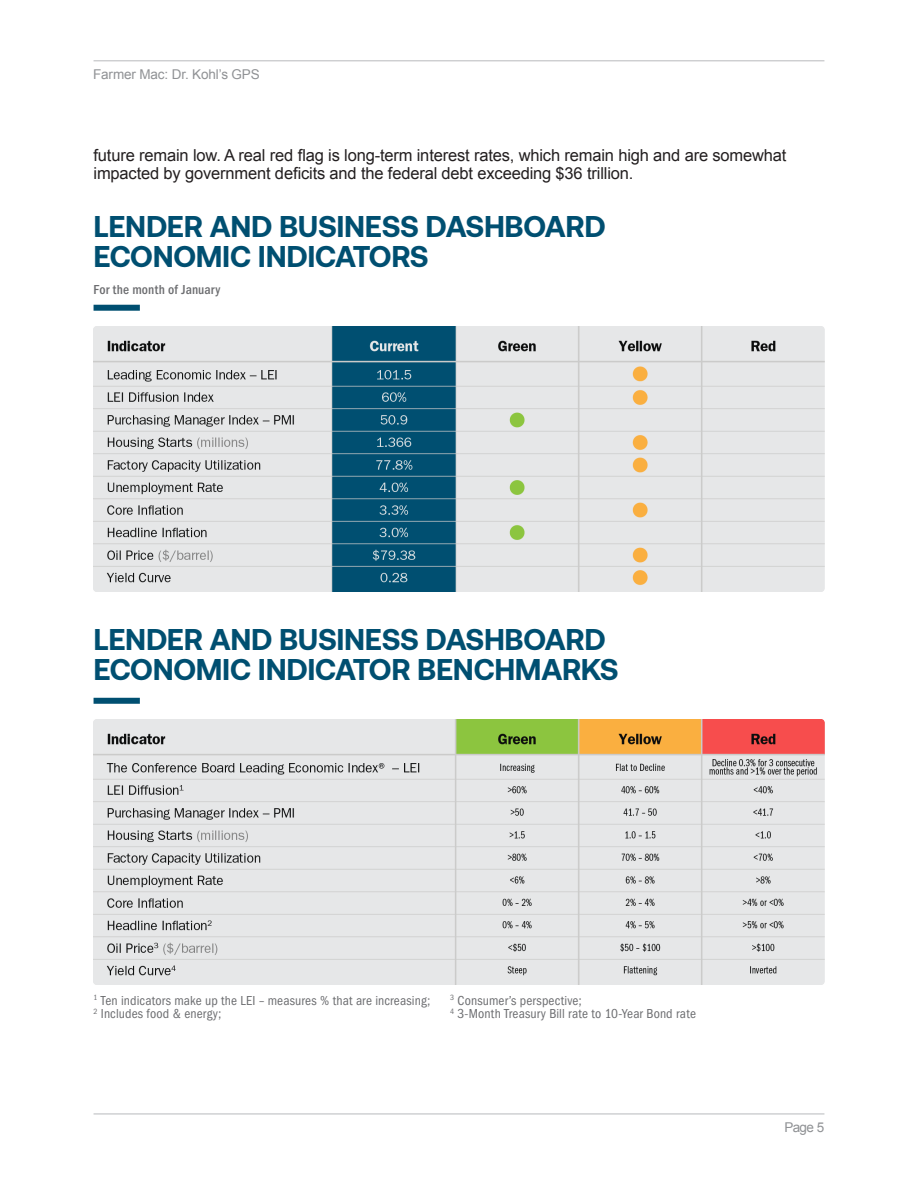
<style>
.page{position:relative;width:918px;height:1188px;background:#fff}
.page>*{position:absolute;margin:0;border:0;box-sizing:border-box;transform-origin:0 0}
.Titles_Tier_1{font:700 30px/30px "Aeonik";letter-spacing:-.01em;color:#004f71}
.Text_body{font:16.5px/18px "Arial";letter-spacing:-.01em;color:#231f20}
.Text_body-2{font:condensed 13.5px/13.5px "ITC Franklin Gothic Std";letter-spacing:.01em;color:#6c6d70}
.t1{font:13.5px "Arial";letter-spacing:-.01em;color:#909295}
.Text_body-3{font:500 condensed 13.5px "ITC Franklin Gothic Std";letter-spacing:.01em;color:#6c6d70}
</style>
<div class="page">
<hr style="left:94px;top:1114px;width:730px;height:1px;background:#b8b9bc">
<hr style="left:94px;top:61px;width:730px;height:1px;background:#b8b9bc">
<div style="left:94px;top:305px;width:46px;height:6px;background:#004f71"></div>
<div style="left:94px;top:698px;width:46px;height:6px;background:#004f71"></div>
<img style="left:94px;top:326px;width:730px;height:265px">
<img style="left:94px;top:719px;width:730px;height:265px">
<p class="t1" style="left:93px;top:65px;width:168px">Farmer Mac: Dr. Kohl’s GPS</p>
<p class="Text_body" style="left:94px;top:146px;width:695px">future remain low. A real red flag is long-term interest rates, which remain high and are somewhat impacted by government deficits and the federal debt exceeding $36 trillion.</p>
<p class="Titles_Tier_1" style="left:94px;top:211px;width:514px">LENDER AND BUSINESS DASHBOARD<br>ECONOMIC INDICATORS</p>
<p class="Text_body-3" style="left:94px;top:282px;width:128px">For the month of January</p>
<p class="Titles_Tier_1" style="left:94px;top:624px;width:527px">LENDER AND BUSINESS DASHBOARD<br>ECONOMIC INDICATOR BENCHMARKS</p>
<p class="Text_body-2" style="left:94px;top:994px;width:338px"><sup>1</sup> Ten indicators make up the LEI – measures % that are increasing;<br><sup>2</sup> Includes food &amp; energy;</p>
<p class="Text_body-2" style="left:450px;top:994px;width:133px"><sup>3</sup> Consumer’s perspective;</p>
<p class="Text_body-2" style="left:450px;top:1007px;width:247px"><sup>4</sup> 3-Month Treasury Bill rate to 10-Year Bond rate</p>
<p class="t1" style="left:784px;top:1119px;width:42px">Page 5</p>
</div>
